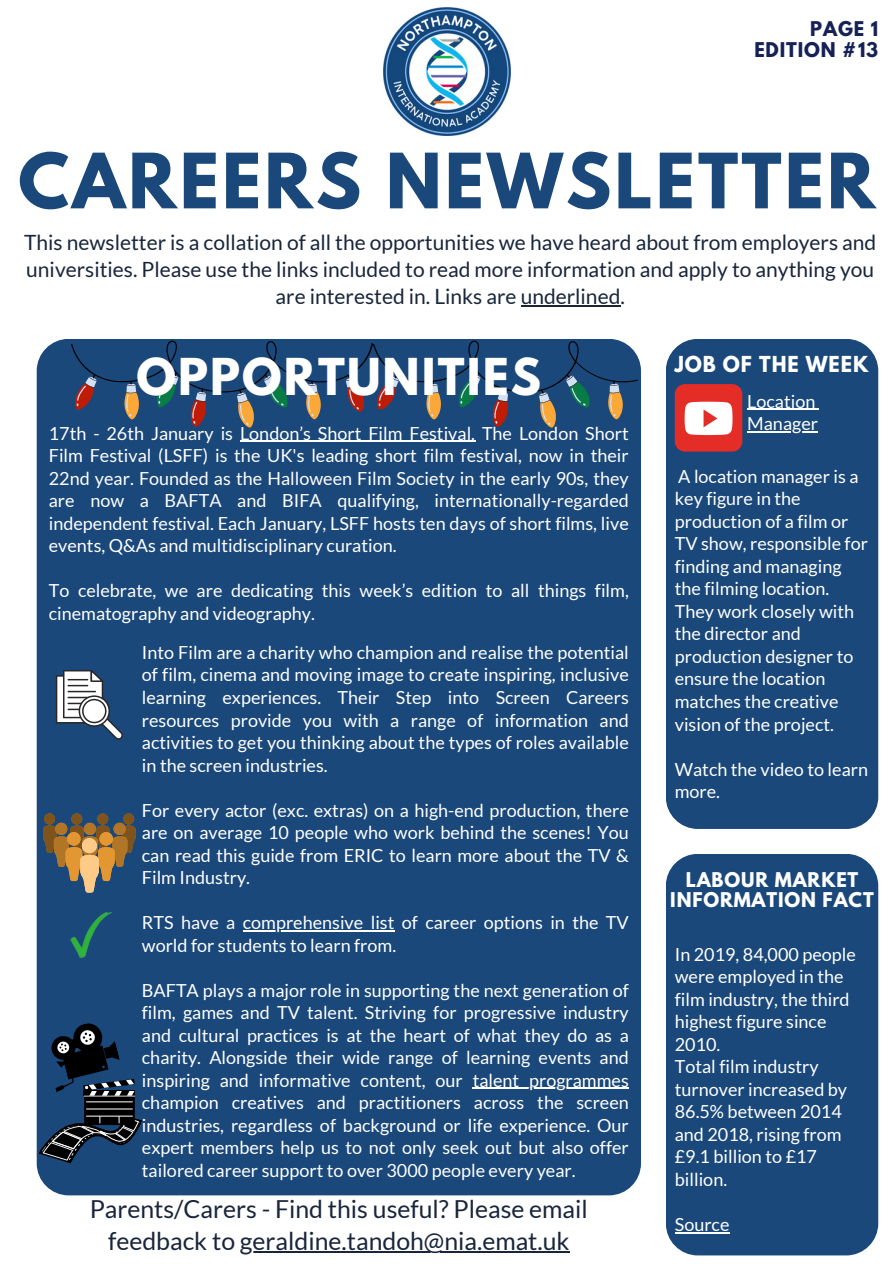
<style>
.page{position:relative;width:894px;height:1264px;background:#fff}
.page>*{position:absolute;margin:0;border:0;box-sizing:border-box;transform-origin:0 0}
.t1{font:700 67.5px "League Spartan";letter-spacing:.045em;color:#1a487b}
.t2{font:700 45px "League Spartan";letter-spacing:.045em;color:#fff}
.t3{font:24.75px/31.7px "Lato";color:#18253b;text-align:center}
.t4{font:21px/27px "Lato";color:#18253b;text-align:center}
.t5{font:700 19.5px "League Spartan";letter-spacing:.045em;color:#fff}
.t6{font:18px/22.5px "Lato";color:#fff}
.t7{font:700 18px/20.2px "League Spartan";letter-spacing:.045em;color:#fff;text-align:center}
.t8{font:700 18px/20.2px "League Spartan";letter-spacing:.045em;color:#162158;text-align:right}
</style>
<div class="page">
<div style="left:37px;top:339px;width:603px;height:856px;background:#1a487b;border-radius:32px"></div>
<div style="left:665px;top:339px;width:213px;height:490px;background:#1a487b;border-radius:32px"></div>
<div style="left:665px;top:853px;width:213px;height:402px;background:#1a487b;border-radius:32px"></div>
<img style="left:383px;top:8px;width:127px;height:127px">
<svg style="left:71px;top:340px;width:566px;height:88px"></svg>
<hr style="left:240px;top:1251px;width:329px;height:2px;background:#18253b">
<hr style="left:520px;top:305px;width:100px;height:1px;background:#18253b">
<div style="left:674px;top:384px;width:68px;height:67px;background:#e52d27;border-radius:10px"></div>
<svg style="left:684px;top:402px;width:48px;height:33px;background:#fbe3e2"></svg>
<svg style="left:56px;top:670px;width:67px;height:69px"></svg>
<svg style="left:43px;top:813px;width:92px;height:79px"></svg>
<div style="left:82px;top:838px;width:15px;height:15px;background:#fdca87;border-radius:50%"></div>
<img style="left:71px;top:912px;width:40px;height:45px">
<svg style="left:37px;top:1023px;width:105px;height:162px"></svg>
<hr style="left:86px;top:1108px;width:47px;height:1px;background:#fff">
<hr style="left:86px;top:1101px;width:47px;height:1px;background:#fff">
<hr style="left:747px;top:409px;width:68px;height:1px;background:#fff">
<hr style="left:747px;top:431px;width:70px;height:1px;background:#fff">
<hr style="left:674px;top:1231px;width:55px;height:1px;background:#fff">
<hr style="left:240px;top:441px;width:235px;height:1px;background:#fff">
<hr style="left:243px;top:930px;width:151px;height:1px;background:#fff">
<hr style="left:472px;top:1087px;width:156px;height:1px;background:#fff">
<p class="t8" style="left:754px;top:21px;width:125px">PAGE 1<br>EDITION #13</p>
<p class="t1" style="left:18px;top:148px;width:858px">CAREERS NEWSLETTER</p>
<p class="t4" style="left:24px;top:228px;width:853px">This newsletter is a collation of all the opportunities we have heard about from employers and universities. Please use the links included to read more information and apply to anything you are interested in. Links are underlined.</p>
<p class="t2" style="left:136px;top:355px;width:406px">OPPORTUNITIES</p>
<p class="t6" style="left:49px;top:421px;width:581px;text-align:justify">17th - 26th January is London’s Short Film Festival. The London Short Film Festival (LSFF) is the UK's leading short film festival, now in their 22nd year. Founded as the Halloween Film Society in the early 90s, they are now a BAFTA and BIFA qualifying, internationally-regarded independent festival. Each January, LSFF hosts ten days of short films, live events, Q&amp;As and multidisciplinary curation.</p>
<p class="t6" style="left:49px;top:579px;width:581px">To celebrate, we are dedicating this week’s edition to all things film, cinematography and videography.</p>
<p class="t6" style="left:142px;top:640px;width:488px;text-align:justify">Into Film are a charity who champion and realise the potential of film, cinema and moving image to create inspiring, inclusive learning experiences. Their Step into Screen Careers resources provide you with a range of information and activities to get you thinking about the types of roles available in the screen industries.</p>
<h4 class="t6" style="left:142px;top:798px;width:488px;text-align:justify">For every actor (exc. extras) on a high-end production, there are on average 10 people who work behind the scenes! You can read this guide from ERIC to learn more about the TV &amp; Film Industry.</h4>
<p class="t6" style="left:142px;top:910px;width:488px">RTS have a comprehensive list of career options in the TV</p>
<p class="t6" style="left:142px;top:933px;width:256px">world for students to learn from.</p>
<p class="t6" style="left:142px;top:978px;width:488px">BAFTA plays a major role in supporting the next generation of</p>
<p class="t6" style="left:142px;top:1000px;width:488px;text-align:justify">film, games and TV talent. Striving for progressive industry and cultural practices is at the heart of what they do as a charity. Alongside their wide range of learning events and inspiring and informative content, our</p>
<p class="t6" style="left:142px;top:1068px;width:488px;text-align:justify;text-indent:331px">talent programmes champion creatives and practitioners across the screen industries, regardless of background or life experience. Our expert members help us to not only seek out but also offer tailored career support to over 3000 people every year.</p>
<h6 class="t3" style="left:90px;top:1192px;width:499px">Parents/Carers - Find this useful? Please email feedback to geraldine.tandoh@nia.emat.uk</h6>
<h5 class="t5" style="left:674px;top:354px;width:195px">JOB OF THE WEEK</h5>
<p class="t6" style="left:747px;top:389px;width:70px">Location</p>
<p class="t6" style="left:747px;top:412px;width:72px">Manager</p>
<p class="t6" style="left:674px;top:464px;width:195px">A location manager is a key figure in the production of a film or<br>TV show, responsible for finding and managing the filming location.<br>They work closely with the director and production designer to ensure the location matches the creative vision of the project.</p>
<p class="t6" style="left:674px;top:757px;width:195px">Watch the video to learn more.</p>
<h2 class="t7" style="left:670px;top:871px;width:205px">LABOUR MARKET<br>INFORMATION FACT</h2>
<p class="t6" style="left:674px;top:942px;width:182px">In 2019, 84,000 people were employed in the film industry, the third highest figure since<br>2010.</p>
<p class="t6" style="left:674px;top:1055px;width:174px">Total film industry turnover increased by<br>86.5% between 2014 and 2018, rising from £9.1 billion to £17 billion.</p>
<p class="t6" style="left:674px;top:1212px;width:56px">Source</p>
</div>
